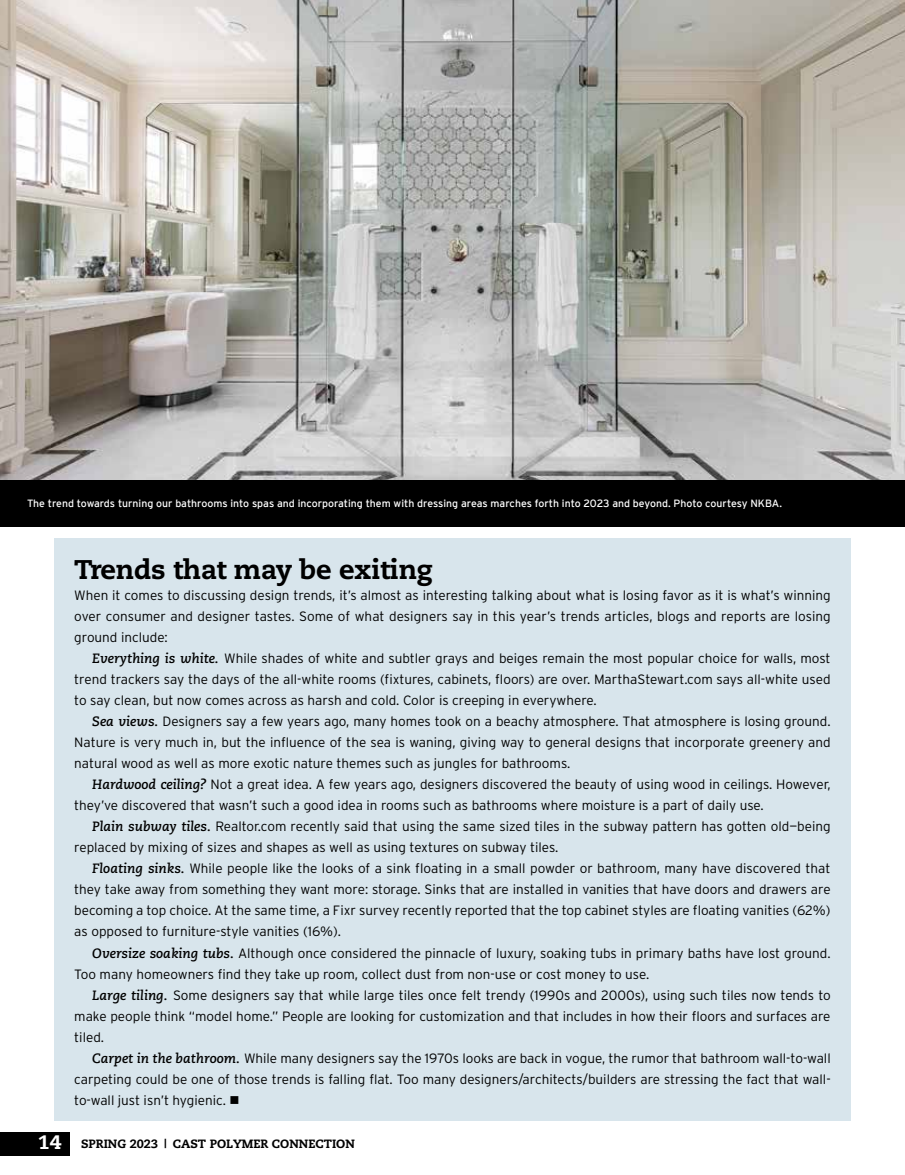
<style>
.page{position:relative;width:905px;height:1175px;background:#fff}
.page>*{position:absolute;margin:0;border:0;box-sizing:border-box;transform-origin:0 0}
.t1{font:800 27px "Caecilia";letter-spacing:-.01em;color:#000}
.t2{font:300 13.5px/21px "Interstate";color:#000;text-align:justify}
.t3{font:800 12px "Caecilia";color:#000}
.t4{font:10.5px "Interstate";color:#fff}
.s1{font-family:"Caecilia";font-weight:700;font-style:italic}
.s2{font-size:19.5px;color:#fff}
</style>
<div class="page">
<div style="left:0;top:1132px;width:69px;height:23px;background:#000"></div>
<div style="left:54px;top:538px;width:796px;height:582px;background:#d8e5ec"></div>
<img style="left:0;top:0;width:904px;height:480px">
<div style="left:0;top:480px;width:904px;height:46px;background:#000"></div>
<p class="t4" style="left:27px;top:497px;width:756px">The trend towards turning our bathrooms into spas and incorporating them with dressing areas marches forth into 2023 and beyond. Photo courtesy NKBA.</p>
<h1 class="t1" style="left:74px;top:553px;width:360px">Trends that may be exiting</h1>
<p class="t2" style="left:74px;top:585px;width:758px">When it comes to discussing design trends, it’s almost as interesting talking about what is losing favor as it is what’s winning over consumer and designer tastes. Some of what designers say in this year’s trends articles, blogs and reports are losing ground include:</p>
<p class="t2" style="left:74px;top:648px;width:757px;text-indent:18px"><span class="s1">Everything is white.</span> While shades of white and subtler grays and beiges remain the most popular choice for walls, most trend trackers say the days of the all-white rooms (fixtures, cabinets, floors) are over. MarthaStewart.com says all-white used to say clean, but now comes across as harsh and cold. Color is creeping in everywhere.</p>
<p class="t2" style="left:74px;top:711px;width:757px;text-indent:18px"><span class="s1">Sea views.</span> Designers say a few years ago, many homes took on a beachy atmosphere. That atmosphere is losing ground.<br>Nature is very much in, but the influence of the sea is waning, giving way to general designs that incorporate greenery and natural wood as well as more exotic nature themes such as jungles for bathrooms.</p>
<p class="t2" style="left:74px;top:774px;width:758px;text-indent:18px"><span class="s1">Hardwood ceiling?</span> Not a great idea. A few years ago, designers discovered the beauty of using wood in ceilings. However, they’ve discovered that wasn’t such a good idea in rooms such as bathrooms where moisture is a part of daily use.</p>
<p class="t2" style="left:74px;top:816px;width:757px;text-indent:18px"><span class="s1">Plain subway tiles.</span> Realtor.com recently said that using the same sized tiles in the subway pattern has gotten old—being replaced by mixing of sizes and shapes as well as using textures on subway tiles.</p>
<p class="t2" style="left:74px;top:858px;width:758px;text-indent:18px"><span class="s1">Floating sinks.</span> While people like the looks of a sink floating in a small powder or bathroom, many have discovered that they take away from something they want more: storage. Sinks that are installed in vanities that have doors and drawers are becoming a top choice. At the same time, a Fixr survey recently reported that the top cabinet styles are floating vanities (62%) as opposed to furniture-style vanities (16%).</p>
<p class="t2" style="left:74px;top:942px;width:758px;text-indent:18px"><span class="s1">Oversize soaking tubs.</span> Although once considered the pinnacle of luxury, soaking tubs in primary baths have lost ground.<br>Too many homeowners find they take up room, collect dust from non-use or cost money to use.</p>
<p class="t2" style="left:74px;top:984px;width:758px;text-indent:18px"><span class="s1">Large tiling.</span> Some designers say that while large tiles once felt trendy (1990s and 2000s), using such tiles now tends to make people think “model home.” People are looking for customization and that includes in how their floors and surfaces are tiled.</p>
<p class="t2" style="left:74px;top:1047px;width:758px;text-indent:18px"><span class="s1">Carpet in the bathroom.</span> While many designers say the 1970s looks are back in vogue, the rumor that bathroom wall-to-wall carpeting could be one of those trends is falling flat. Too many designers/architects/builders are stressing the fact that wall&shy;to-wall just isn’t hygienic. ■</p>
<p class="t3" style="left:38px;top:1136px;width:260px"><span class="s2">14</span> SPRING 2023 | Cast PolyMEr Connecti</p>
<p class="t3" style="left:336px;top:1136px;width:19px">on</p>
</div>
